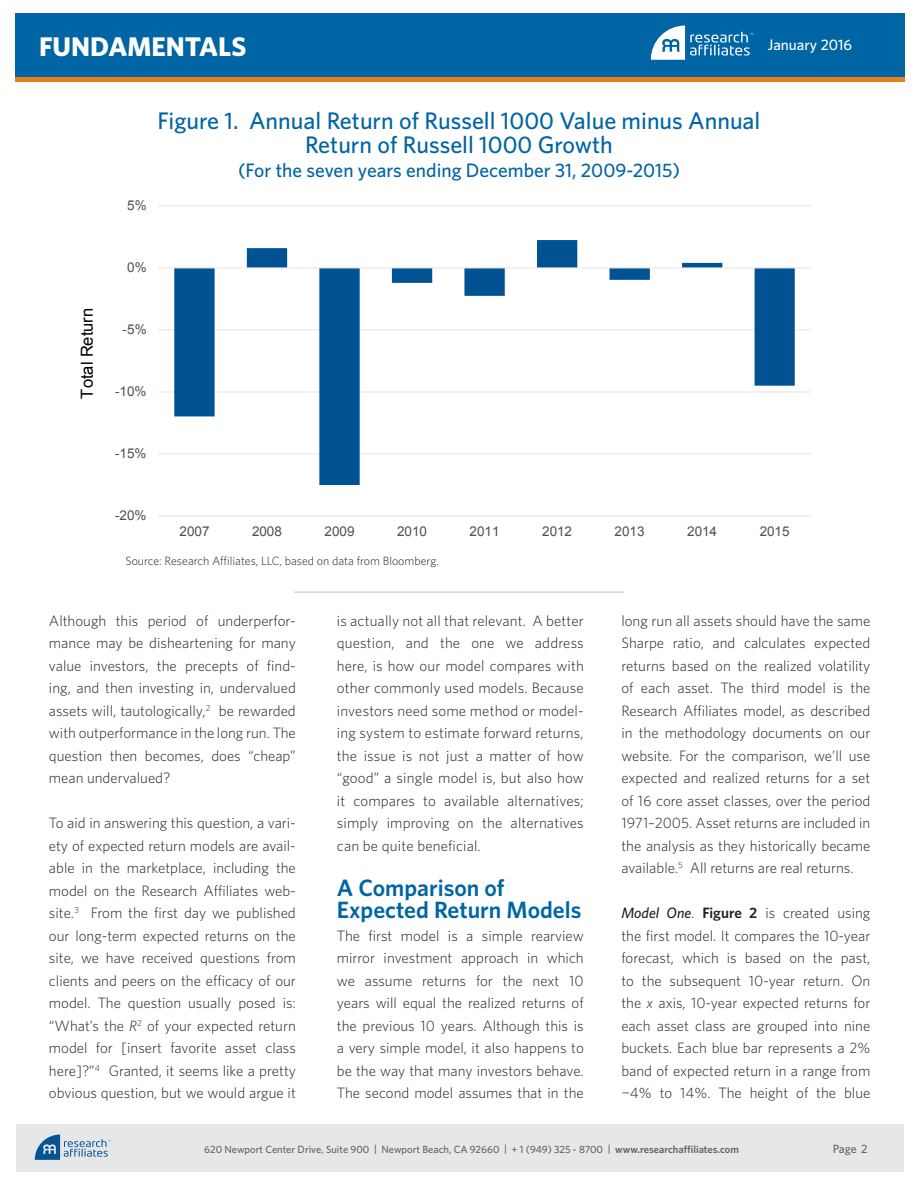
<style>
.page{position:relative;width:918px;height:1188px;background:#fff}
.page>*{position:absolute;margin:0;border:0;box-sizing:border-box;transform-origin:0 0}
.t1{font:700 27px "Whitney";color:#fff}
.t2{font:500 24px "Whitney";color:#0065a4}
.t3{font:600 23.7px/22.5px "Whitney";color:#0065a4}
.t4{font:500 19.5px "Whitney";color:#0065a4}
.t5{font:16.5px "Arial";color:#000}
.t6{font:500 15.15px "Whitney";color:#fff}
.t7{font:300 15px/22.5px "Whitney";color:#231f20;text-align:justify}
.t8{font:13.5px "Arial";letter-spacing:.005em;color:#505050}
.t9{font:300 12px "Whitney";color:#231f20}
.t10{font:500 12px "Whitney";color:#636366}
.t11{font:500 10.5px "Whitney";color:#636366}
.s1{font-style:italic}
.s2{font-weight:500;font-style:italic}
.s3{font-weight:600}
</style>
<div class="page">
<div style="left:16px;top:14px;width:889px;height:63px;background:#0065a4"></div>
<div style="left:16px;top:77px;width:889px;height:5px;background:#ea7e1d"></div>
<svg style="left:651px;top:26px;width:102px;height:34px"></svg>
<div style="left:16px;top:1124px;width:888px;height:48px;background:#e6e7e9"></div>
<svg style="left:35px;top:1135px;width:75px;height:25px"></svg>
<hr style="left:294px;top:591px;width:330px;height:2px;background:#d1d2d4">
<hr style="left:158px;top:515px;width:653px;height:1px;background:#e5e5e5">
<hr style="left:158px;top:453px;width:653px;height:1px;background:#e5e5e5">
<hr style="left:158px;top:391px;width:653px;height:2px;background:#e5e5e5">
<hr style="left:158px;top:329px;width:653px;height:1px;background:#e5e5e5">
<hr style="left:158px;top:205px;width:653px;height:1px;background:#e5e5e5">
<svg style="left:174px;top:240px;width:621px;height:245px"></svg>
<hr style="left:158px;top:267px;width:653px;height:1px;background:#e5e5e5">
<h1 class="t1" style="left:39px;top:28px;width:209px">FUNDAMENTALS</h1>
<p class="t6" style="left:768px;top:35px;width:86px">January 2016</p>
<p class="t5" style="left:76px;top:399px;width:92px;rotate:-90deg">Total Return</p>
<p class="t8" style="left:127px;top:197px;width:21px">5%</p>
<p class="t2" style="left:158px;top:105px;width:604px">Figure 1. Annual Return of Russell 1000 Value minus Annual</p>
<p class="t2" style="left:305px;top:129px;width:309px">Return of Russell 1000 Growth</p>
<p class="t4" style="left:238px;top:157px;width:443px">(For the seven years ending December 31, 2009-2015)</p>
<p class="t8" style="left:127px;top:259px;width:21px">0%</p>
<p class="t8" style="left:123px;top:321px;width:26px">-5%</p>
<p class="t8" style="left:115px;top:383px;width:33px">-10%</p>
<p class="t8" style="left:115px;top:445px;width:33px">-15%</p>
<p class="t8" style="left:115px;top:507px;width:33px">-20%</p>
<p class="t8" style="left:180px;top:523px;width:32px">2007</p>
<p class="t8" style="left:252px;top:523px;width:32px">2008</p>
<p class="t8" style="left:325px;top:523px;width:32px">2009</p>
<p class="t8" style="left:397px;top:523px;width:32px">2010</p>
<p class="t8" style="left:470px;top:523px;width:32px">2011</p>
<p class="t8" style="left:542px;top:523px;width:32px">2012</p>
<p class="t8" style="left:615px;top:523px;width:32px">2013</p>
<p class="t8" style="left:687px;top:523px;width:32px">2014</p>
<p class="t8" style="left:760px;top:523px;width:32px">2015</p>
<p class="t9" style="left:126px;top:553px;width:315px">Source: Research Affiliates, LLC, based on data from Bloomberg.</p>
<p class="t7" style="left:49px;top:609px;width:248px">Although this period of underperfor&shy;mance may be disheartening for many value investors, the precepts of find&shy;ing, and then investing in, undervalued assets will, tautologically,<sup>2</sup> be rewarded with outperformance in the long run. The question then becomes, does “cheap” mean undervalued?</p>
<p class="t7" style="left:49px;top:811px;width:248px">To aid in answering this question, a vari&shy;ety of expected return models are avail&shy;able in the marketplace, including the model on the Research Affiliates web&shy;site.<sup>3</sup> From the first day we published our long-term expected returns on the site, we have received questions from clients and peers on the efficacy of our model. The question usually posed is: “What’s the <span class="s1">R</span><sup>2</sup> of your expected return model for [insert favorite asset class here]?”<sup>4</sup> Granted, it seems like a pretty obvious question, but we would argue it</p>
<p class="t7" style="left:337px;top:609px;width:248px">is actually not all that relevant. A better question, and the one we address here, is how our model compares with other commonly used models. Because investors need some method or model&shy;ing system to estimate forward returns, the issue is not just a matter of how “good” a single model is, but also how it compares to available alternatives; simply improving on the alternatives can be quite beneficial.</p>
<p class="t3" style="left:337px;top:876px;width:246px">A Comparison of<br>Expected Return Models</p>
<p class="t7" style="left:337px;top:924px;width:248px">The first model is a simple rearview mirror investment approach in which we assume returns for the next 10 years will equal the realized returns of the previous 10 years. Although this is a very simple model, it also happens to be the way that many investors behave.<br>The second model assumes that in the</p>
<p class="t7" style="left:621px;top:609px;width:251px">long run all assets should have the same Sharpe ratio, and calculates expected returns based on the realized volatility of each asset. The third model is the Research Affiliates model, as described in the methodology documents on our website. For the comparison, we’ll use expected and realized returns for a set of 16 core asset classes, over the period 1971–2005. Asset returns are included in the analysis as they historically became available.<sup>5</sup> All returns are real returns.</p>
<p class="t7" style="left:621px;top:901px;width:251px"><span class="s2">Model One</span>. <span class="s3">Figure 2</span> is created using the first model. It compares the 10-year forecast, which is based on the past, to the subsequent 10-year return. On the <span class="s1">x</span> axis, 10-year expected returns for each asset class are grouped into nine buckets. Each blue bar represents a 2% band of expected return in a range from −4% to 14%. The height of the blue</p>
<p class="t11" style="left:204px;top:1142px;width:536px">620 Newport Center Drive, Suite 900 | Newport Beach, CA 92660 | + 1 (949) 325 - 8700 | <span class="s3">www.researchaffiliates.com</span></p>
<p class="t10" style="left:833px;top:1141px;width:36px">Page 2</p>
</div>
